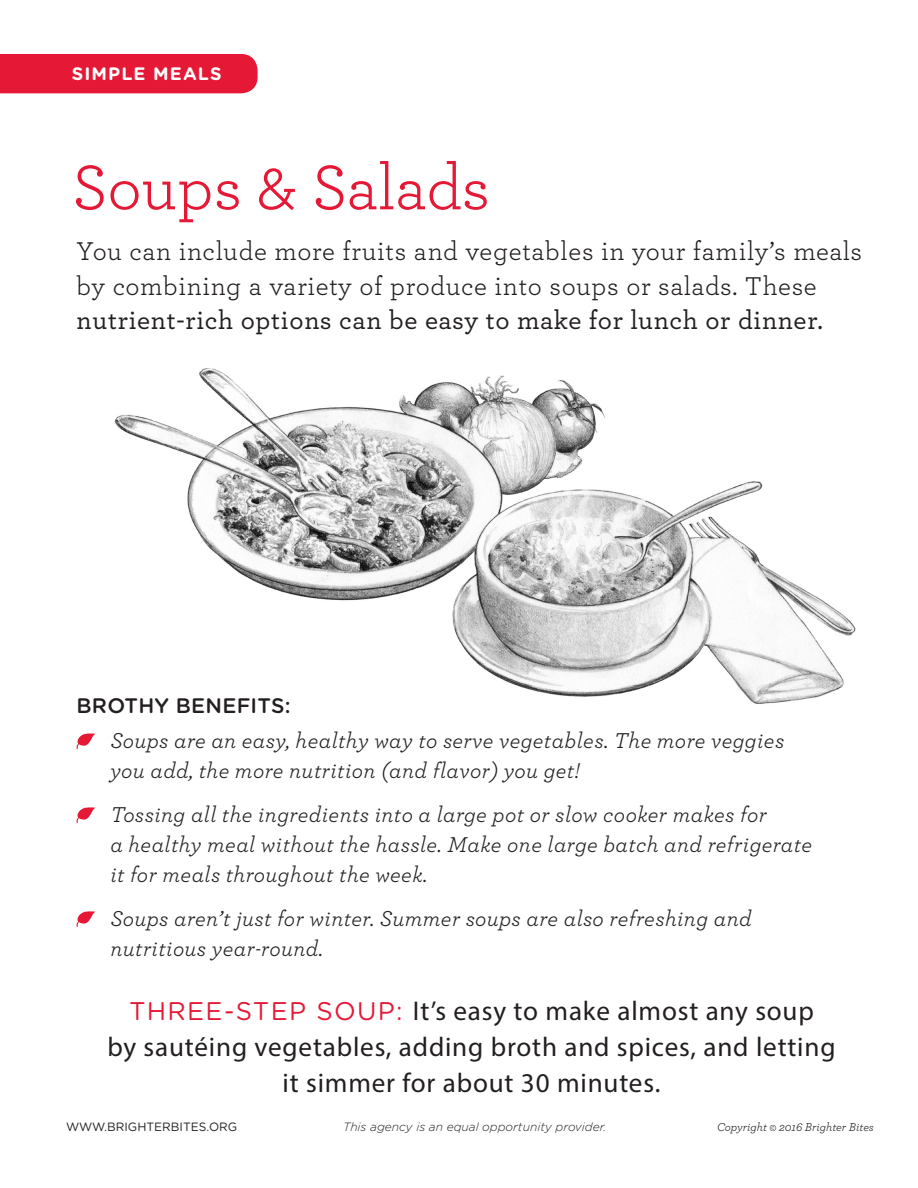
<style>
.page{position:relative;width:918px;height:1188px;background:#fff}
.page>*{position:absolute;margin:0;border:0;box-sizing:border-box;transform-origin:0 0}
.t1{font:66px "Archer";letter-spacing:-.01em;color:#e51836}
.t2{font:27.15px/36px "Myriad Pro";letter-spacing:.03em;color:#231f20;text-align:center}
.t3{font:27px/34.5px "Archer";letter-spacing:.025em;color:#231f20}
.t4{font:italic 22.5px/30px "Archer";letter-spacing:.02em;color:#231f20}
.t5{font:500 21px "Gotham Rounded";letter-spacing:.01em;color:#231f20}
.t6{font:700 18px "Gotham Rounded";letter-spacing:.06em;color:#fff}
.t7{font:italic 300 12px "Gotham Rounded";color:#231f20}
.t8{font:italic 12px "Archer";color:#231f20}
.t9{font:12px "Gotham Rounded";color:#231f20}
.s1{font-weight:500}
.s2{font-family:"Gotham Rounded";font-size:25.5px;color:#e51836}
</style>
<div class="page">
<img style="left:114px;top:368px;width:742px;height:336px">
<svg style="left:76px;top:733px;width:19px;height:16px"></svg>
<svg style="left:76px;top:807px;width:19px;height:16px"></svg>
<svg style="left:76px;top:911px;width:19px;height:16px"></svg>
<div style="left:0;top:54px;width:258px;height:39px;background:#e51836"></div>
<p class="t6" style="left:72px;top:61px;width:151px">SIMPLE MEALS</p>
<p class="t1" style="left:72px;top:142px;width:420px">Soups &amp; Salads</p>
<p class="t3" style="left:77px;top:233px;width:787px">You can include more fruits and vegetables in your family’s meals by combining a variety of produce into soups or salads. These <span class="s1">nutrient-rich options can be easy to make for lunch or dinner.</span></p>
<p class="t5" style="left:77px;top:691px;width:215px">BROTHY BENEFITS:</p>
<p class="t4" style="left:110px;top:724px;width:675px">Soups are an easy, healthy way to serve vegetables. The more veggies you add, the more nutrition (and flavor) you get!</p>
<p class="t4" style="left:110px;top:798px;width:703px">Tossing all the ingredients into a large pot or slow cooker makes for<br>a healthy meal without the hassle. Make one large batch and refrigerate it for meals throughout the week.</p>
<p class="t4" style="left:110px;top:902px;width:643px">Soups aren’t just for winter. Summer soups are also refreshing and nutritious year-round.</p>
<p class="t2" style="left:107px;top:993px;width:730px"><span class="s2">THREE-STEP SOUP:</span> It’s easy to make almost any soup<br>by sautéing vegetables, adding broth and spices, and letting it simmer for about 30 minutes.</p>
<p class="t9" style="left:66px;top:1118px;width:173px">WWW.BRIGHTERBITES.ORG</p>
<p class="t7" style="left:343px;top:1118px;width:265px">This agency is an equal opportunity provider.</p>
<p class="t8" style="left:717px;top:1118px;width:158px">Copyright © 2016 Brighter Bites</p>
</div>
